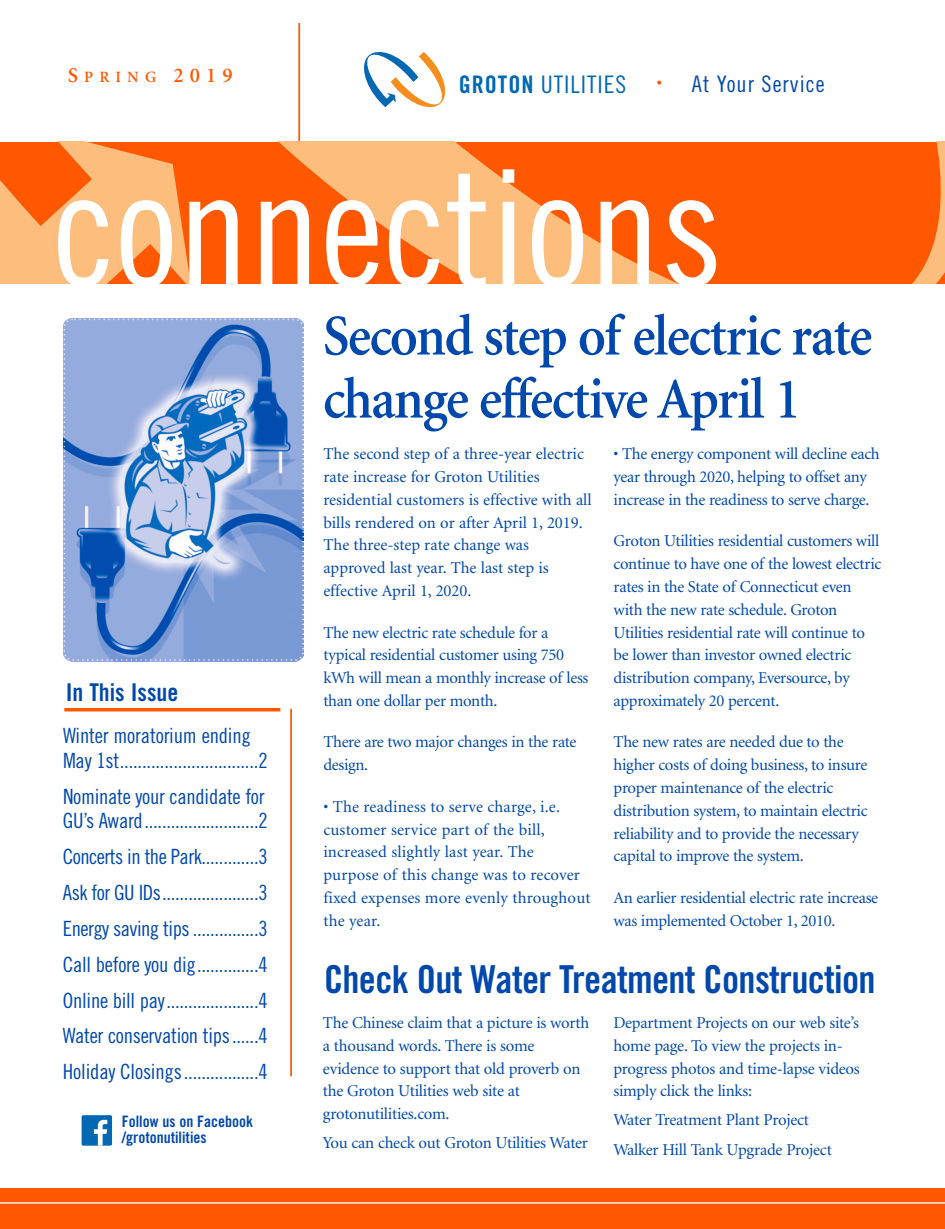
<style>
.page{position:relative;width:945px;height:1229px;background:#fff}
.page>*{position:absolute;margin:0;border:0;box-sizing:border-box;transform-origin:0 0}
.t1{font:161px "Trade Gothic Cond Eighteen";color:#fff}
.t2{font:600 57.75px/63px "Minion";letter-spacing:-.03em;color:#0048ac;scale:.94 1}
.t3{font:38.5px "Trade Gothic Bold Cond Twenty";letter-spacing:-.02em;color:#0048ac}
.t4{font:24.5px "Trade Gothic Bold Cond Twenty";color:#0048ac}
.t5{font:24.15px "Trade Gothic Cond Eighteen";letter-spacing:.04em;color:#0168b3}
.t6{font:22.75px "Trade Gothic Cond Eighteen";letter-spacing:.045em;color:#0048ac}
.t7{font:21px/35.9px "Trade Gothic Cond Eighteen";letter-spacing:-.015em;color:#0048ac}
.t8{font:600 21px "Minion";color:#ff5800}
.t9{font:16.62px/22.8px "Minion";letter-spacing:-.015em;color:#0048ac}
.t10{font:16.62px/22.8px "Minion";letter-spacing:.01em;color:#0048ac}
.t11{font:15.75px/15.8px "Trade Gothic Bold Cond Twenty";color:#0048ac}
.s1{font-size:15.75px}
.s2{font-family:"Trade Gothic Bold Cond Twenty"}
</style>
<div class="page">
<svg style="left:364px;top:52px;width:82px;height:55px"></svg>
<hr style="left:290px;top:709px;width:2px;height:367px;background:#ff5800">
<hr style="left:298px;top:23px;width:2px;height:122px;background:#ff5800">
<svg style="left:557px;top:142px;width:388px;height:142px;background:#fe610b"></svg>
<svg style="left:0;top:142px;width:557px;height:142px;background:#fd8c40"></svg>
<hr style="left:64px;top:708px;width:216px;height:3px;background:#ff5800">
<svg style="left:657px;top:81px;width:4px;height:4px"></svg>
<div style="left:0;top:1188px;width:945px;height:40px;background:#ff5800"></div>
<hr style="left:0;top:1202px;width:945px;height:1px;background:#fddec6">
<div style="left:82px;top:1115px;width:30px;height:30px;background:#0168b3;border-radius:2px"></div>
<svg style="left:94px;top:1119px;width:13px;height:26px"></svg>
<img style="left:63px;top:318px;width:240px;height:343px">
<p class="t8" style="left:68px;top:67px;width:166px">S<span class="s1">PRING</span> 2019</p>
<h3 class="t5" style="left:459px;top:76px;width:169px"><span class="s2">GROTON</span> UTILITIES</h3>
<h3 class="t6" style="left:692px;top:76px;width:134px">At Your Service</h3>
<h1 class="t1" style="left:52px;top:169px;width:672px">connections</h1>
<h3 class="t4" style="left:66px;top:683px;width:114px">In This Issue</h3>
<p class="t7" style="left:63px;top:725px;width:206px;line-height:24.5px">Winter moratorium ending<br>May 1st...............................2</p>
<p class="t7" style="left:63px;top:785px;width:206px;line-height:24.5px">Nominate your candidate for<br>GU’s Award..........................2</p>
<p class="t7" style="left:63px;top:840px;width:206px;text-align:justify">Concerts in the Park.............3<br>Ask for GU IDs......................3<br>Energy saving tips ...............3<br>Call before you dig..............4<br>Online bill pay.....................4<br>Water conservation tips......4<br>Holiday Closings.................4</p>
<p class="t11" style="left:122px;top:1114px;width:133px">Follow us on Facebook /grotonutilities</p>
<h2 class="t2" style="left:323px;top:309px;width:586px">Second step of electric rate change effective April 1</h2>
<p class="t9" style="left:614px;top:444px;width:268px">• The energy component will decline each year through 2020, helping to offset any increase in the readiness to serve charge.</p>
<p class="t9" style="left:614px;top:531px;width:269px">Groton Utilities residential customers will continue to have one of the lowest electric rates in the State of Connecticut even with the new rate schedule. Groton Utilities residential rate will continue to be lower than investor owned electric distribution company, Eversource, by approximately 20 percent.</p>
<p class="t9" style="left:614px;top:732px;width:256px">The new rates are needed due to the higher costs of doing business, to insure proper maintenance of the electric distribution system, to maintain electric reliability and to provide the necessary capital to improve the system.</p>
<p class="t9" style="left:614px;top:887px;width:266px">An earlier residential electric rate increase was implemented October 1, 2010.</p>
<h3 class="t3" style="left:324px;top:965px;width:553px">Check Out Water Treatment Construction</h3>
<p class="t9" style="left:323px;top:444px;width:270px">The second step of a three-year electric rate increase for Groton Utilities residential customers is effective with all bills rendered on or after April 1, 2019.<br>The three-step rate change was approved last year. The last step is effective April 1, 2020.</p>
<p class="t9" style="left:323px;top:622px;width:267px">The new electric rate schedule for a typical residential customer using 750 kWh will mean a monthly increase of less than one dollar per month.</p>
<p class="t9" style="left:323px;top:732px;width:255px">There are two major changes in the rate design.</p>
<p class="t10" style="left:323px;top:796px;width:269px">• The readiness to serve charge, i.e. customer service part of the bill, increased slightly last year. The purpose of this change was to recover fixed expenses more evenly throughout the year.</p>
<p class="t9" style="left:323px;top:1012px;width:268px">The Chinese claim that a picture is worth a thousand words. There is some evidence to support that old proverb on the Groton Utilities web site at grotonutilities.com.</p>
<p class="t9" style="left:323px;top:1132px;width:267px">You can check out Groton Utilities Water</p>
<p class="t9" style="left:613px;top:1012px;width:248px">Department Projects on our web site’s home page. To view the projects in&shy;progress photos and time-lapse videos simply click the links:</p>
<p class="t9" style="left:613px;top:1107px;width:220px;line-height:29.1px">Water Treatment Plant Project<br>Walker Hill Tank Upgrade Project</p>
</div>
